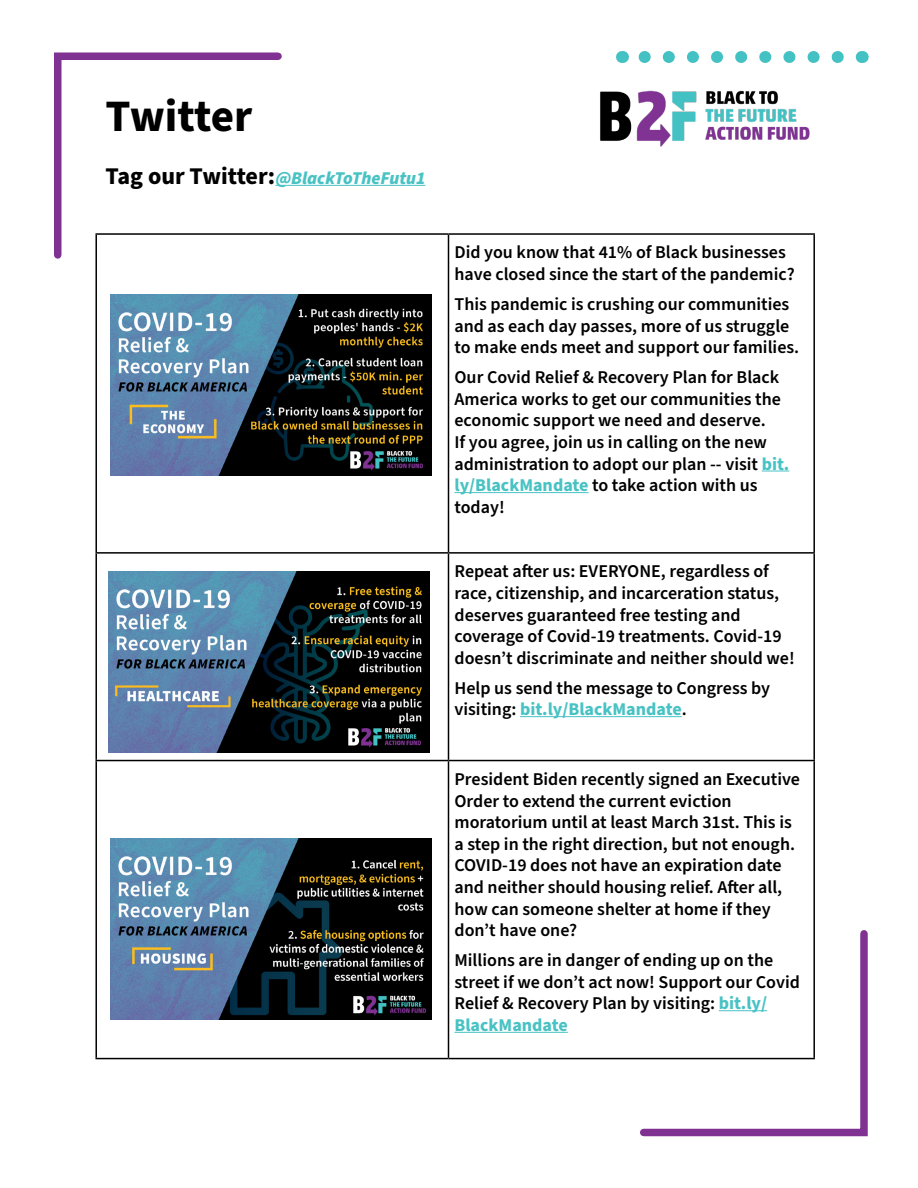
<style>
.page{position:relative;width:918px;height:1188px;background:#fff}
.page>*{position:absolute;margin:0;border:0;box-sizing:border-box;transform-origin:0 0}
.t1{font:700 45px "Source Sans Pro";letter-spacing:-.01em;color:#000}
.t2{font:600 18px/21.6px "Source Sans Pro";color:#000}
.t3{font:italic 900 18px "Source Sans Pro";color:#49c2c4}
.s1{font-weight:700;font-style:normal;font-size:24px;color:#000}
.s2{font-weight:700;color:#49c2c4}
</style>
<div class="page">
<svg style="left:54px;top:52px;width:232px;height:207px"></svg>
<svg style="left:636px;top:930px;width:232px;height:207px"></svg>
<hr style="left:95px;top:233px;width:353px;height:2px;background:#000">
<hr style="left:95px;top:235px;width:2px;height:317px;background:#000">
<hr style="left:448px;top:233px;width:367px;height:2px;background:#000">
<hr style="left:448px;top:235px;width:1px;height:317px;background:#000">
<hr style="left:813px;top:235px;width:2px;height:317px;background:#000">
<hr style="left:95px;top:552px;width:353px;height:2px;background:#000">
<hr style="left:95px;top:554px;width:2px;height:206px;background:#000">
<hr style="left:448px;top:552px;width:367px;height:2px;background:#000">
<hr style="left:448px;top:554px;width:1px;height:206px;background:#000">
<hr style="left:813px;top:554px;width:2px;height:206px;background:#000">
<hr style="left:95px;top:760px;width:353px;height:1px;background:#000">
<hr style="left:95px;top:761px;width:2px;height:297px;background:#000">
<hr style="left:448px;top:760px;width:367px;height:1px;background:#000">
<hr style="left:448px;top:761px;width:1px;height:297px;background:#000">
<hr style="left:813px;top:761px;width:2px;height:297px;background:#000">
<hr style="left:95px;top:1058px;width:353px;height:1px;background:#000">
<hr style="left:448px;top:1058px;width:367px;height:1px;background:#000">
<svg style="left:762px;top:471px;width:27px;height:1px"></svg>
<hr style="left:454px;top:492px;width:135px;height:1px;background:#49c2c4">
<hr style="left:520px;top:716px;width:162px;height:1px;background:#49c2c4">
<hr style="left:719px;top:1010px;width:48px;height:1px;background:#49c2c4">
<hr style="left:454px;top:1032px;width:114px;height:1px;background:#49c2c4">
<img style="left:110px;top:839px;width:322px;height:180px">
<img style="left:110px;top:295px;width:322px;height:181px">
<img style="left:108px;top:571px;width:321px;height:181px">
<hr style="left:275px;top:185px;width:150px;height:1px;background:#49c2c4">
<img style="left:600px;top:90px;width:210px;height:57px">
<svg style="left:638px;top:51px;width:200px;height:12px"></svg>
<svg style="left:862px;top:51px;width:1px;height:12px"></svg>
<svg style="left:622px;top:51px;width:1px;height:12px"></svg>
<h1 class="t1" style="left:106px;top:86px;width:148px">Twitter</h1>
<p class="t3" style="left:106px;top:166px;width:321px"><span class="s1">Tag our Twitter:</span>@BlackToTheFutu1</p>
<p class="t2" style="left:454px;top:242px;width:342px">Did you know that 41% of Black businesses have closed since the start of the pandemic?</p>
<p class="t2" style="left:454px;top:294px;width:346px">This pandemic is crushing our communities and as each day passes, more of us struggle to make ends meet and support our families.</p>
<p class="t2" style="left:454px;top:367px;width:336px">Our Covid Relief &amp; Recovery Plan for Black America works to get our communities the economic support we need and deserve.<br>If you agree, join us in calling on the new administration to adopt our plan -- visit <span class="s2">bit. ly/BlackMandate</span> to take action with us today!</p>
<p class="t2" style="left:454px;top:561px;width:342px">Repeat after us: EVERYONE, regardless of race, citizenship, and incarceration status, deserves guaranteed free testing and coverage of Covid-19 treatments. Covid-19 doesn’t discriminate and neither should we!</p>
<p class="t2" style="left:454px;top:678px;width:317px">Help us send the message to Congress by visiting: <span class="s2">bit.ly/BlackMandate</span>.</p>
<p class="t2" style="left:454px;top:769px;width:347px">President Biden recently signed an Executive Order to extend the current eviction moratorium until at least March 31st. This is a step in the right direction, but not enough.<br>COVID-19 does not have an expiration date and neither should housing relief. After all, how can someone shelter at home if they don’t have one?</p>
<p class="t2" style="left:454px;top:950px;width:347px">Millions are in danger of ending up on the street if we don’t act now! Support our Covid Relief &amp; Recovery Plan by visiting: <span class="s2">bit.ly/ BlackMandate</span></p>
</div>
